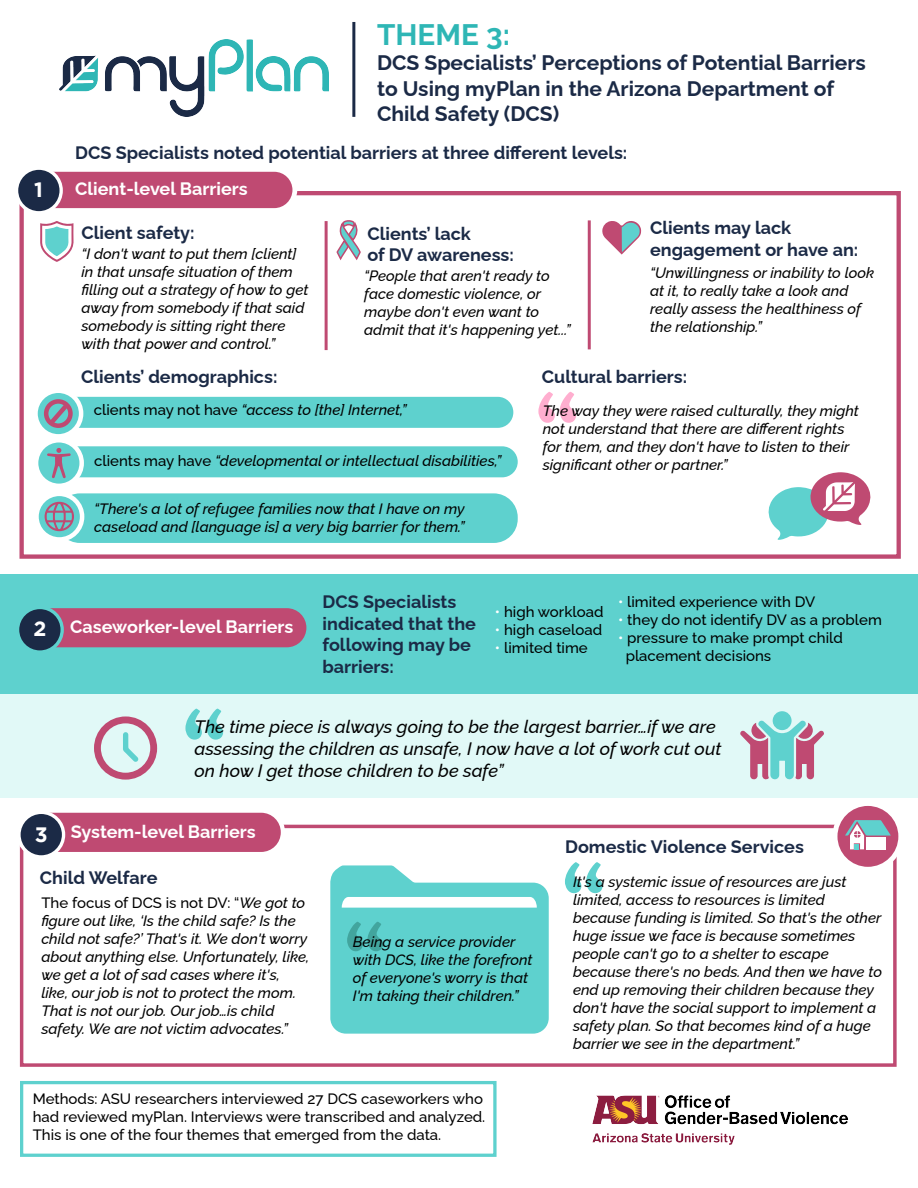
<style>
.page{position:relative;width:918px;height:1188px;background:#fff}
.page>*{position:absolute;margin:0;border:0;box-sizing:border-box;transform-origin:0 0}
.t1{font:condensed 97.5px "Bernard";color:#5ed1ce}
.t2{font:condensed 97.5px "Bernard";color:#ffaecf}
.t3{font:condensed 93px "Bernard";color:#42a59e}
.t4{font:100 29.7px "Raleway";color:#2eb6b5}
.t5{font:100 21px/25.2px "Raleway";color:#1b2a46}
.t6{font:700 20.85px "Gotham";color:#fff}
.t7{font:100 18px/21.6px "Raleway";color:#1b2a46}
.t8{font:italic 100 18px/21.6px "Raleway";color:#000}
.t9{font:100 18px "Raleway";color:#fff}
.t10{font:italic 100 15px/18px "Raleway";color:#000}
.t11{font:500 15px/18px "Raleway";color:#000}
.s1{font-weight:500;font-style:normal}
.s2{font-family:"Gotham";font-weight:700;font-size:20.85px}
.s3{color:#fff}
</style>
<div class="page">
<div style="left:20px;top:825px;width:877px;height:242px;border:3px solid #bf4a72"></div>
<div style="left:0;top:690px;width:918px;height:108px;background:#e1f9f7"></div>
<div style="left:0;top:574px;width:918px;height:119px;background:#5ed1ce"></div>
<div style="left:19px;top:191px;width:882px;height:368px;border:4px solid #bf4a72"></div>
<img style="left:60px;top:39px;width:268px;height:78px">
<hr style="left:352px;top:22px;width:3px;height:95px;background:#1b2a46">
<svg style="left:40px;top:221px;width:34px;height:41px"></svg>
<svg style="left:336px;top:220px;width:25px;height:41px"></svg>
<svg style="left:602px;top:221px;width:39px;height:34px"></svg>
<div style="left:52px;top:397px;width:461px;height:31px;background:#5ed1ce;border-radius:16px"></div>
<svg style="left:36px;top:391px;width:45px;height:45px"></svg>
<div style="left:33px;top:389px;width:50px;height:50px;border:4px solid #fff;border-radius:50%"></div>
<div style="left:44px;top:399px;width:29px;height:29px;border:4px solid #bf4a72;border-radius:50%"></div>
<svg style="left:45px;top:399px;width:28px;height:31px"></svg>
<div style="left:56px;top:446px;width:462px;height:31px;background:#5ed1ce;border-radius:16px"></div>
<svg style="left:36px;top:440px;width:46px;height:46px"></svg>
<div style="left:34px;top:438px;width:50px;height:50px;border:4px solid #fff;border-radius:50%"></div>
<svg style="left:47px;top:448px;width:24px;height:30px"></svg>
<div style="left:56px;top:493px;width:462px;height:50px;background:#5ed1ce;border-radius:24px"></div>
<svg style="left:36px;top:494px;width:46px;height:45px"></svg>
<div style="left:34px;top:492px;width:50px;height:50px;border:4px solid #fff;border-radius:50%"></div>
<svg style="left:45px;top:502px;width:29px;height:29px"></svg>
<svg style="left:768px;top:472px;width:103px;height:68px"></svg>
<img style="left:824px;top:482px;width:31px;height:28px">
<svg style="left:94px;top:716px;width:63px;height:64px"></svg>
<svg style="left:740px;top:720px;width:84px;height:60px"></svg>
<div style="left:773px;top:711px;width:19px;height:19px;background:#5ed1ce;border-radius:50%"></div>
<img style="left:592px;top:1095px;width:256px;height:50px">
<svg style="left:330px;top:865px;width:219px;height:169px;background:#74d7d4"></svg>
<div style="left:20px;top:1081px;width:477px;height:76px;border:3px solid #5ed1ce"></div>
<hr style="left:325px;top:221px;width:3px;height:129px;background:#bf4a72">
<hr style="left:588px;top:220px;width:3px;height:129px;background:#bf4a72">
<div style="left:27px;top:169px;width:268px;height:42px;background:#bf4a72;border-radius:21px"></div>
<div style="left:25px;top:167px;width:272px;height:46px;border:5px solid #fff;border-radius:21px"></div>
<div style="left:17px;top:168px;width:44px;height:45px;background:#1b2a46;border-radius:50%"></div>
<div style="left:15px;top:167px;width:48px;height:47px;border:3px solid #fff;border-radius:50%"></div>
<div style="left:31px;top:608px;width:275px;height:39px;background:#bf4a72;border-radius:20px"></div>
<div style="left:18px;top:607px;width:44px;height:45px;background:#1b2a46;border-radius:50%"></div>
<div style="left:16px;top:606px;width:48px;height:48px;border:3px solid #5ed1ce;border-radius:50%"></div>
<div style="left:18px;top:811px;width:265px;height:43px;background:#bf4a72;border-radius:22px"></div>
<div style="left:15px;top:808px;width:270px;height:48px;border:4px solid #fff;border-radius:22px"></div>
<div style="left:19px;top:812px;width:45px;height:45px;background:#1b2a46;border-radius:50%"></div>
<div style="left:17px;top:811px;width:48px;height:48px;border:3px solid #fff;border-radius:50%"></div>
<svg style="left:835px;top:803px;width:66px;height:66px;background:#c96889"></svg>
<div style="left:832px;top:801px;width:71px;height:71px;border:5px solid #fff;border-radius:50%"></div>
<svg style="left:845px;top:820px;width:46px;height:29px"></svg>
<h3 class="t4" style="left:377px;top:11px;width:134px">THEME 3:</h3>
<h3 class="t5" style="left:377px;top:48px;width:490px">DCS Specialists’ Perceptions of Potential Barriers to Using myPlan in the Arizona Department of<br>Child Safety (DCS)</h3>
<p class="t7" style="left:75px;top:140px;width:554px">DCS Specialists noted potential barriers at three different levels:</p>
<h3 class="t6" style="left:34px;top:177px;width:10px">1</h3>
<p class="t9" style="left:75px;top:174px;width:174px">Client-level Barriers</p>
<p class="t7" style="left:81px;top:220px;width:115px">Client safety:</p>
<p class="t10" style="left:81px;top:243px;width:228px">“I don't want to put them [client] in that unsafe situation of them filling out a strategy of how to get away from somebody if that said somebody is sitting right there with that power and control.”</p>
<p class="t7" style="left:367px;top:220px;width:148px">Clients’ lack<br>of DV awareness:</p>
<p class="t10" style="left:364px;top:265px;width:208px">“People that aren't ready to face domestic violence, or maybe don't even want to admit that it's happening yet...”</p>
<p class="t7" style="left:650px;top:215px;width:210px">Clients may lack engagement or have an:</p>
<p class="t10" style="left:650px;top:262px;width:226px">“Unwillingness or inability to look at it, to really take a look and really assess the healthiness of the relationship.”</p>
<p class="t7" style="left:81px;top:364px;width:198px">Clients’ demographics:</p>
<p class="t10" style="left:94px;top:399px;width:315px"><span class="s1">clients may not have</span> “access to [the] Internet,”</p>
<p class="t10" style="left:94px;top:450px;width:409px"><span class="s1">clients may have</span> “developmental or intellectual disabilities,”</p>
<p class="t10" style="left:94px;top:498px;width:372px">“There's a lot of refugee families now that I have on my caseload and [language is] a very big barrier for them.”</p>
<p class="t7" style="left:542px;top:364px;width:147px">Cultural barriers:</p>
<p class="t10" style="left:543px;top:400px;width:318px">The way they were raised culturally, they might not understand that there are different rights for them, and they don't have to listen to their significant other or partner.”</p>
<h1 class="t2" style="left:534px;top:376px;width:48px">“</h1>
<p class="t9" style="left:34px;top:613px;width:261px"><span class="s2">2</span> Caseworker-level Barriers</p>
<p class="t7" style="left:323px;top:589px;width:155px">DCS Specialists indicated that the following may be barriers:</p>
<p class="t11" style="left:495px;top:602px;width:110px"><span class="s3">•</span> high workload</p>
<p class="t11" style="left:495px;top:620px;width:109px"><span class="s3">•</span> high caseload</p>
<p class="t11" style="left:495px;top:638px;width:94px"><span class="s3">•</span> limited time</p>
<p class="t11" style="left:618px;top:591px;width:199px"><span class="s3">•</span> limited experience with DV</p>
<p class="t11" style="left:618px;top:609px;width:265px"><span class="s3">•</span> they do not identify DV as a problem</p>
<p class="t11" style="left:626px;top:627px;width:219px;text-indent:-8px"><span class="s3">•</span> pressure to make prompt child placement decisions</p>
<h1 class="t1" style="left:181px;top:693px;width:48px">“</h1>
<p class="t8" style="left:194px;top:714px;width:528px">The time piece is always going to be the largest barrier…if we are assessing the children as unsafe, I now have a lot of work cut out on how I get those children to be safe”</p>
<p class="t9" style="left:35px;top:817px;width:222px"><span class="s2">3</span> System-level Barriers</p>
<p class="t7" style="left:40px;top:865px;width:119px">Child Welfare</p>
<p class="t10" style="left:41px;top:892px;width:270px"><span class="s1">The focus of DCS is not DV: “</span>We got to figure out like, ‘Is the child safe? Is the child not safe?’ That's it. We don't worry about anything else. Unfortunately, like, we get a lot of sad cases where it's, like, our job is not to protect the mom.<br>That is not our job. Our job…is child safety. We are not victim advocates.”</p>
<h2 class="t3" style="left:343px;top:906px;width:46px">“</h2>
<p class="t10" style="left:353px;top:931px;width:181px">Being a service provider with DCS, like the forefront of everyone's worry is that<br>I'm taking their children.”</p>
<p class="t11" style="left:33px;top:1088px;width:454px">Methods: ASU researchers interviewed 27 DCS caseworkers who had reviewed myPlan. Interviews were transcribed and analyzed.<br>This is one of the four themes that emerged from the data.</p>
<p class="t7" style="left:565px;top:833px;width:240px">Domestic Violence Services</p>
<h1 class="t1" style="left:560px;top:846px;width:48px">“</h1>
<p class="t10" style="left:573px;top:871px;width:310px">It's a systemic issue of resources are just limited, access to resources is limited because funding is limited. So that's the other huge issue we face is because sometimes people can't go to a shelter to escape because there's no beds. And then we have to end up removing their children because they don't have the social support to implement a safety plan. So that becomes kind of a huge barrier we see in the department.”</p>
</div>
